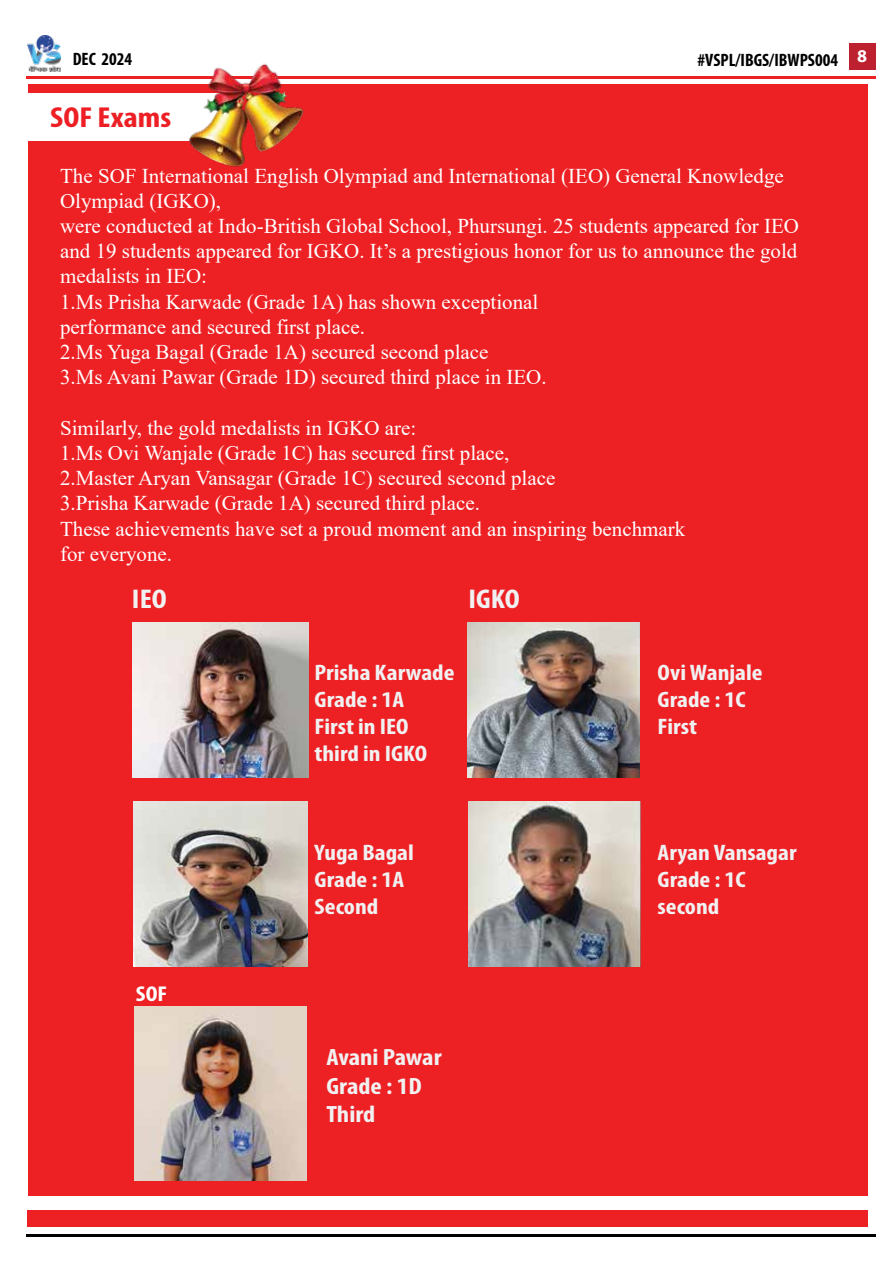
<style>
.page{position:relative;width:893px;height:1263px;background:#fff}
.page>*{position:absolute;margin:0;border:0;box-sizing:border-box;transform-origin:0 0}
.t1{font:700 condensed 28.95px "Myriad Pro";color:#ed1f24;scale:1.14 1}
.t2{font:700 condensed 27.15px "Myriad Pro";color:#f1f1f2;scale:1.14 1}
.t3{font:700 condensed 23.7px/28.3px "Myriad Pro";color:#f1f1f2;scale:1.14 1}
.t4{font:700 condensed 22.5px/27px "Myriad Pro";color:#f1f1f2;scale:1.14 1}
.t5{font:700 condensed 21.45px "Myriad Pro";color:#fff;scale:1.14 1}
.t6{font:21px/25.2px "Times New Roman";color:#fff}
.t7{font:700 condensed 18px "Myriad Pro";color:#000}
.t8{font:700 18px "Myriad Pro";color:#fff}
</style>
<div class="page">
<div style="left:28px;top:85px;width:840px;height:1111px;background:#ed2024"></div>
<div style="left:27px;top:1210px;width:841px;height:16px;background:#ed2024"></div>
<div style="left:28px;top:93px;width:199px;height:48px;background:#fff"></div>
<hr style="left:26px;top:76px;width:849px;height:3px;background:#ed2024">
<div style="left:849px;top:43px;width:26px;height:27px;background:#bd202e"></div>
<img style="left:28px;top:35px;width:32px;height:36px">
<img style="left:178px;top:63px;width:130px;height:104px">
<img style="left:134px;top:801px;width:173px;height:165px">
<img style="left:468px;top:623px;width:172px;height:155px">
<img style="left:468px;top:801px;width:173px;height:166px">
<hr style="left:26px;top:1234px;width:849px;height:3px;background:#000">
<img style="left:135px;top:1006px;width:171px;height:175px">
<img style="left:133px;top:622px;width:175px;height:156px">
<p class="t7" style="left:73px;top:48px;width:61px">DEC 2024</p>
<p class="t7" style="left:697px;top:49px;width:142px">#VSPL/IBGS/IBWPS004</p>
<h1 class="t1" style="left:50px;top:99px;width:108px">SOF Exams</h1>
<p class="t6" style="left:60px;top:162px;width:740px">The SOF International English Olympiad and International (IEO) General Knowledge Olympiad (IGKO),<br>were conducted at Indo-British Global School, Phursungi. 25 students appeared for IEO and 19 students appeared for IGKO. It’s a prestigious honor for us to announce the gold medalists in IEO:<br>1.Ms Prisha Karwade (Grade 1A) has shown exceptional<br>performance and secured first place.<br>2.Ms Yuga Bagal (Grade 1A) secured second place<br>3.Ms Avani Pawar (Grade 1D) secured third place in IEO.</p>
<p class="t6" style="left:60px;top:414px;width:627px">Similarly, the gold medalists in IGKO are:<br>1.Ms Ovi Wanjale (Grade 1C) has secured first place,<br>2.Master Aryan Vansagar (Grade 1C) secured second place<br>3.Prisha Karwade (Grade 1A) secured third place.<br>These achievements have set a proud moment and an inspiring benchmark for everyone.</p>
<p class="t2" style="left:132px;top:582px;width:32px">IEO</p>
<p class="t2" style="left:469px;top:582px;width:46px">IGKO</p>
<p class="t8" style="left:857px;top:44px;width:11px">8</p>
<p class="t4" style="left:315px;top:658px;width:124px">Prisha Karwade<br>Grade : 1A<br>First in IEO third in IGKO</p>
<p class="t4" style="left:658px;top:658px;width:94px">Ovi Wanjale<br>Grade : 1C<br>First</p>
<p class="t5" style="left:136px;top:980px;width:29px">SOF</p>
<p class="t4" style="left:315px;top:838px;width:89px">Yuga Bagal<br>Grade : 1A<br>Second</p>
<p class="t3" style="left:326px;top:1043px;width:103px">Avani Pawar<br>Grade : 1D<br>Third</p>
<p class="t4" style="left:658px;top:838px;width:123px">Aryan Vansagar<br>Grade : 1C second</p>
</div>
